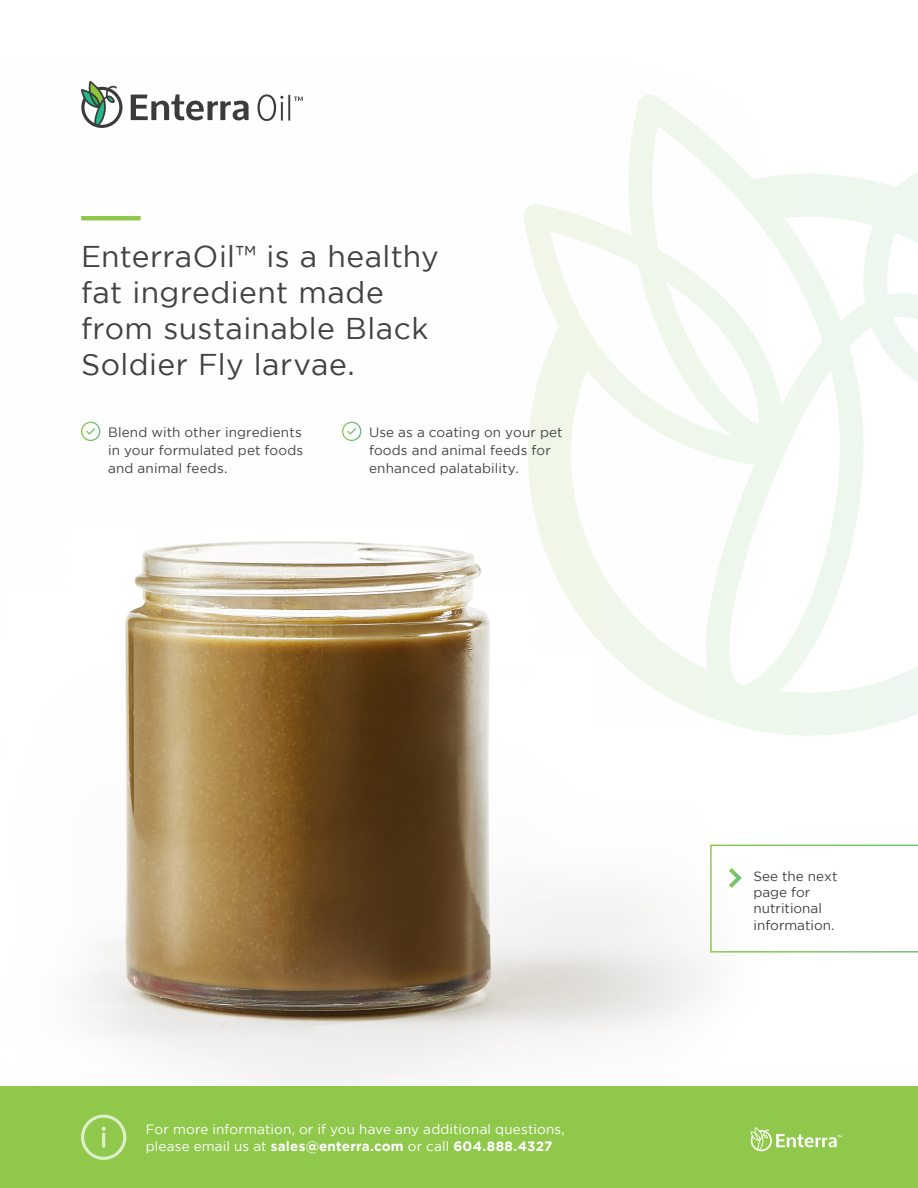
<style>
.page{position:relative;width:918px;height:1188px;background:#fff}
.page>*{position:absolute;margin:0;border:0;box-sizing:border-box;transform-origin:0 0}
.t1{font:30px/36px "Gotham";letter-spacing:.015em;color:#414243}
.t2{font:13.5px/18px "Gotham";letter-spacing:.01em;color:#414243}
.t3{font:13.5px/16.5px "Gotham";letter-spacing:.015em;color:#fff}
.s1{font-weight:700}
</style>
<div class="page">
<svg style="left:809px;top:172px;width:109px;height:564px"></svg>
<img style="left:81px;top:81px;width:728px;height:1005px">
<div style="left:0;top:1086px;width:918px;height:102px;background:#90c84c"></div>
<svg style="left:81px;top:1115px;width:45px;height:45px"></svg>
<svg style="left:751px;top:1127px;width:91px;height:24px"></svg>
<hr style="left:81px;top:216px;width:60px;height:4px;background:#90c84c">
<svg style="left:710px;top:845px;width:208px;height:108px"></svg>
<svg style="left:81px;top:422px;width:19px;height:19px"></svg>
<svg style="left:342px;top:422px;width:19px;height:19px"></svg>
<p class="t1" style="left:81px;top:238px;width:359px">EnterraOil™ is a healthy fat ingredient made from sustainable Black<br>Soldier Fly larvae.</p>
<p class="t2" style="left:108px;top:423px;width:197px;text-align:justify">Blend with other ingredients in your formulated pet foods and animal feeds.</p>
<p class="t2" style="left:369px;top:423px;width:195px">Use as a coating on your pet foods and animal feeds for enhanced palatability.</p>
<p class="t3" style="left:146px;top:1121px;width:421px">For more information, or if you have any additional questions, please email us at <span class="s1">sales@enterra.com</span> or call <span class="s1">604.888.4327</span></p>
<p class="t2" style="left:753px;top:868px;width:85px;line-height:16.2px">See the next page for nutritional information.</p>
</div>
